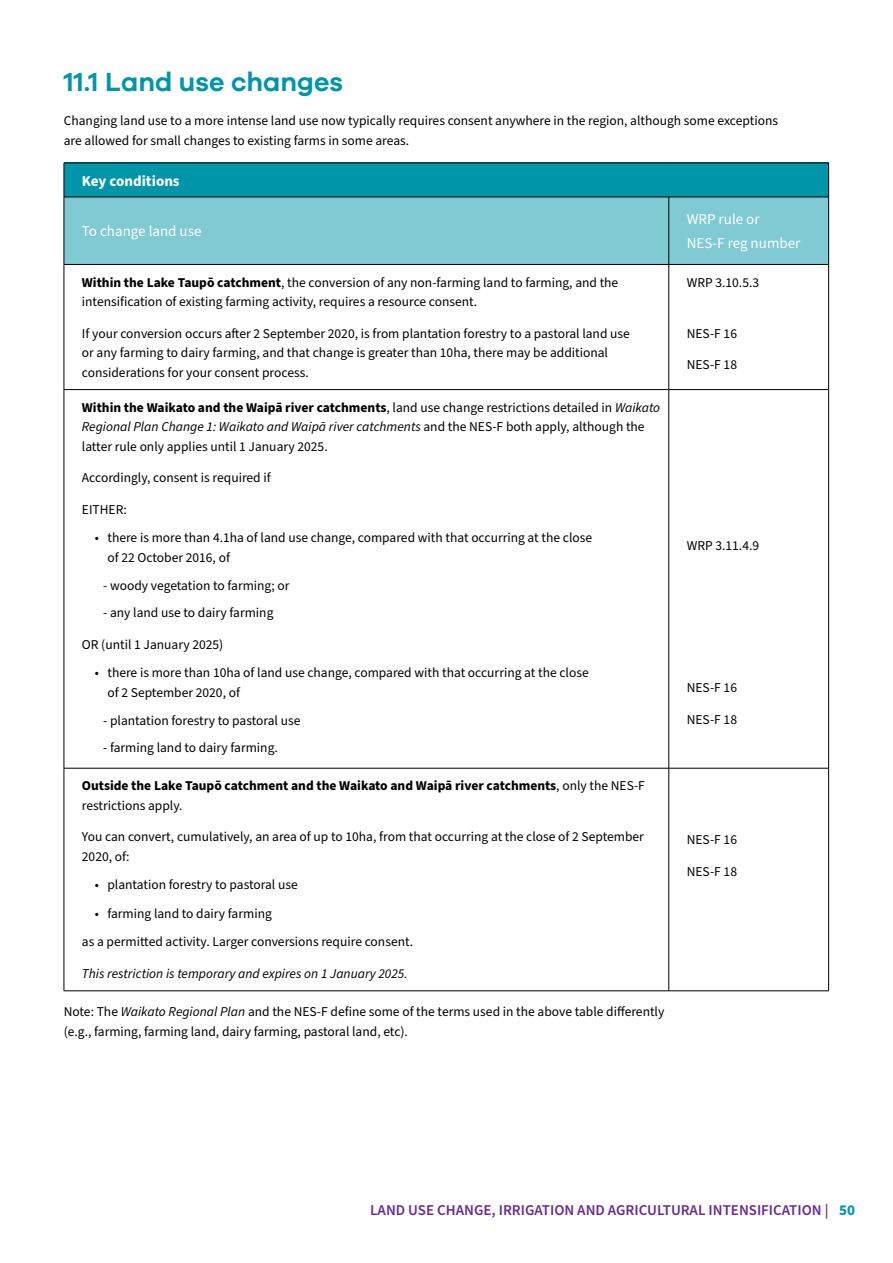
<style>
.page{position:relative;width:893px;height:1263px;background:#fff}
.page>*{position:absolute;margin:0;border:0;box-sizing:border-box;transform-origin:0 0}
.t1{font:600 27px "Galano Grotesque";color:#0095a9}
.t2{font:600 15px "Source Sans Pro";color:#6a2c91}
.t3{font:15px/24px "Source Sans Pro";color:#fff}
.t4{font:700 15px "Source Sans Pro";color:#fff}
.t5{font:13.5px/19.5px "Source Sans Pro";color:#000}
.t6{font:700 13.5px/19.5px "Source Sans Pro";color:#000}
.t7{font:italic 13.5px "Source Sans Pro";color:#000}
.s1{font-weight:700}
.s2{font-style:italic}
.s3{font-weight:400}
.s4{font-weight:700;color:#0095a9}
</style>
<div class="page">
<div style="left:64px;top:163px;width:765px;height:34px;background:#0095a9"></div>
<div style="left:65px;top:198px;width:763px;height:66px;background:#80cad4"></div>
<hr style="left:64px;top:163px;width:605px;height:1px;background:#000">
<hr style="left:64px;top:163px;width:1px;height:34px;background:#000">
<hr style="left:669px;top:163px;width:160px;height:1px;background:#000">
<hr style="left:828px;top:163px;width:1px;height:34px;background:#000">
<hr style="left:64px;top:197px;width:605px;height:1px;background:#000">
<hr style="left:64px;top:197px;width:1px;height:67px;background:#000">
<hr style="left:669px;top:197px;width:160px;height:1px;background:#000">
<hr style="left:668px;top:197px;width:1px;height:67px;background:#000">
<hr style="left:828px;top:197px;width:1px;height:67px;background:#000">
<hr style="left:64px;top:264px;width:605px;height:1px;background:#000">
<hr style="left:64px;top:265px;width:1px;height:124px;background:#000">
<hr style="left:669px;top:264px;width:160px;height:1px;background:#000">
<hr style="left:668px;top:265px;width:1px;height:124px;background:#000">
<hr style="left:828px;top:265px;width:1px;height:124px;background:#000">
<hr style="left:64px;top:389px;width:605px;height:1px;background:#000">
<hr style="left:64px;top:390px;width:1px;height:378px;background:#000">
<hr style="left:669px;top:389px;width:160px;height:1px;background:#000">
<hr style="left:668px;top:390px;width:1px;height:378px;background:#000">
<hr style="left:828px;top:390px;width:1px;height:378px;background:#000">
<hr style="left:64px;top:768px;width:605px;height:1px;background:#000">
<hr style="left:64px;top:768px;width:1px;height:223px;background:#000">
<hr style="left:669px;top:768px;width:160px;height:1px;background:#000">
<hr style="left:668px;top:768px;width:1px;height:223px;background:#000">
<hr style="left:828px;top:768px;width:1px;height:223px;background:#000">
<hr style="left:64px;top:990px;width:605px;height:1px;background:#000">
<hr style="left:669px;top:990px;width:160px;height:1px;background:#000">
<h1 class="t1" style="left:64px;top:65px;width:281px">11.1 Land use changes</h1>
<p class="t5" style="left:64px;top:111px;width:716px">Changing land use to a more intense land use now typically requires consent anywhere in the region, although some exceptions are allowed for small changes to existing farms in some areas.</p>
<p class="t4" style="left:82px;top:170px;width:99px">Key conditions</p>
<p class="t3" style="left:82px;top:220px;width:121px">To change land use</p>
<p class="t3" style="left:687px;top:208px;width:115px">WRP rule or<br>NES-F reg number</p>
<p class="t5" style="left:82px;top:273px;width:538px"><span class="s1">Within the Lake Taupō catchment</span>, the conversion of any non-farming land to farming, and the intensification of existing farming activity, requires a resource consent.</p>
<p class="t5" style="left:82px;top:324px;width:549px">If your conversion occurs after 2 September 2020, is from plantation forestry to a pastoral land use or any farming to dairy farming, and that change is greater than 10ha, there may be additional considerations for your consent process.</p>
<p class="t5" style="left:82px;top:398px;width:580px"><span class="s1">Within the Waikato and the Waipā river catchments</span>, land use change restrictions detailed in <span class="s2">Waikato<br>Regional Plan Change 1: Waikato and Waipā river catchments</span> and the NES-F both apply, although the latter rule only applies until 1 January 2025.</p>
<p class="t5" style="left:82px;top:468px;width:190px">Accordingly, consent is required if</p>
<p class="t5" style="left:82px;top:500px;width:46px">EITHER:</p>
<p class="t5" style="left:107px;top:528px;width:486px;text-indent:-13px">• there is more than 4.1ha of land use change, compared with that occurring at the close of 22 October 2016, of</p>
<p class="t5" style="left:103px;top:576px;width:188px">- woody vegetation to farming; or</p>
<p class="t5" style="left:103px;top:603px;width:172px">- any land use to dairy farming</p>
<p class="t5" style="left:82px;top:635px;width:143px">OR (until 1 January 2025)</p>
<p class="t5" style="left:107px;top:663px;width:483px;text-indent:-13px">• there is more than 10ha of land use change, compared with that occurring at the close of 2 September 2020, of</p>
<p class="t5" style="left:103px;top:711px;width:199px">- plantation forestry to pastoral use</p>
<p class="t5" style="left:103px;top:738px;width:176px">- farming land to dairy farming.</p>
<p class="t6" style="left:82px;top:776px;width:565px">Outside the Lake Taupō catchment and the Waikato and Waipā river catchments<span class="s3">, only the NES-F restrictions apply.</span></p>
<p class="t5" style="left:82px;top:828px;width:563px">You can convert, cumulatively, an area of up to 10ha, from that occurring at the close of 2 September<br>2020, of:</p>
<p class="t5" style="left:95px;top:876px;width:205px">• plantation forestry to pastoral use</p>
<p class="t5" style="left:82px;top:900px;width:333px;line-height:28.5px;text-indent:13px">• farming land to dairy farming<br>as a permitted activity. Larger conversions require consent.</p>
<p class="t7" style="left:82px;top:964px;width:327px">This restriction is temporary and expires on 1 January 2025.</p>
<p class="t5" style="left:64px;top:1002px;width:602px">Note: The <span class="s2">Waikato Regional Plan</span> and the NES-F define some of the terms used in the above table differently (e.g., farming, farming land, dairy farming, pastoral land, etc).</p>
<p class="t5" style="left:687px;top:273px;width:74px">WRP 3.10.5.3</p>
<p class="t5" style="left:687px;top:324px;width:52px">NES-F 16</p>
<p class="t5" style="left:687px;top:355px;width:52px">NES-F 18</p>
<p class="t5" style="left:687px;top:536px;width:74px">WRP 3.11.4.9</p>
<p class="t5" style="left:687px;top:678px;width:52px">NES-F 16</p>
<p class="t5" style="left:687px;top:710px;width:52px">NES-F 18</p>
<p class="t5" style="left:687px;top:831px;width:52px">NES-F 16</p>
<p class="t5" style="left:687px;top:862px;width:52px">NES-F 18</p>
<p class="t2" style="left:370px;top:1199px;width:487px">LAND USE CHANGE, IRRIGATION AND AGRICULTURAL INTENSIFICATION | <span class="s4">50</span></p>
</div>
